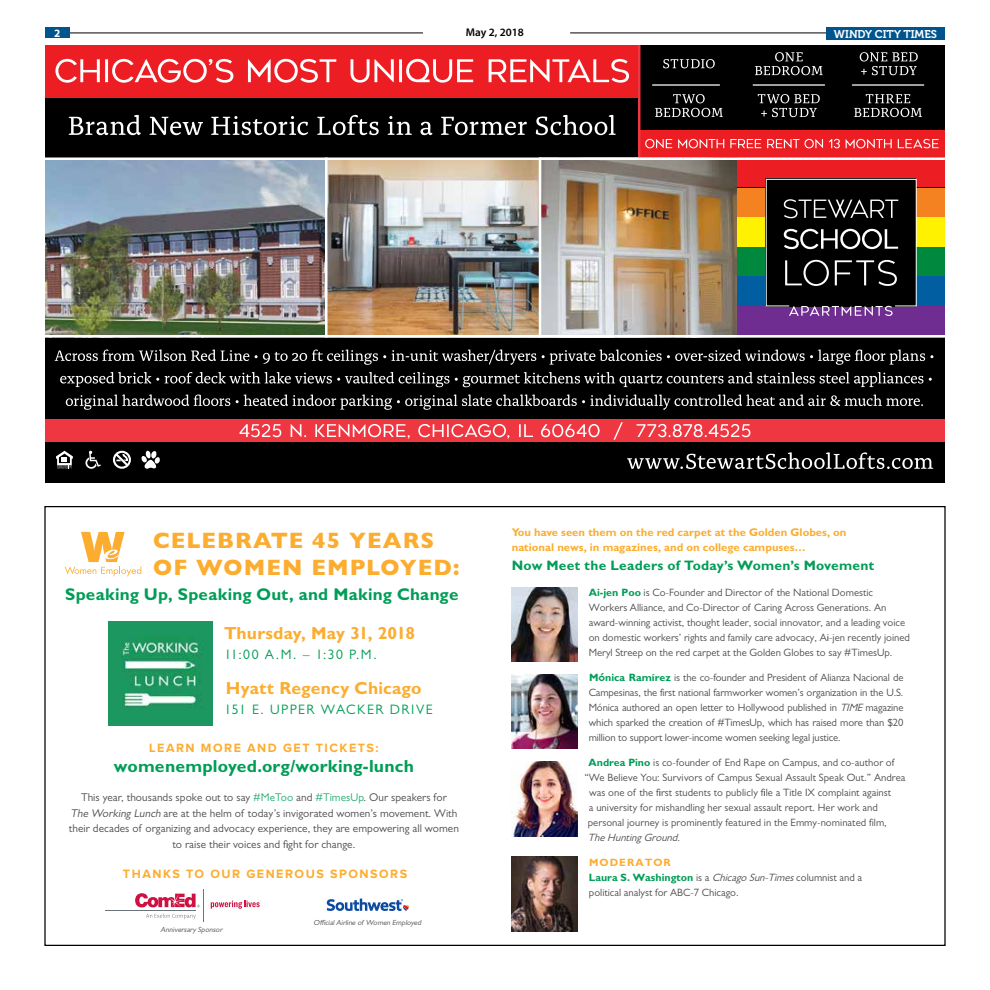
<style>
.page{position:relative;width:990px;height:990px;background:#fff}
.page>*{position:absolute;margin:0;border:0;box-sizing:border-box;transform-origin:0 0}
.t1{font:800 22.5px/27px "Gill Sans MT Pro";letter-spacing:.05em;color:#fcad30}
.t2{font:700 17.5px "Gill Sans MT Pro";letter-spacing:.01em;color:#fcad30}
.t3{font:700 17.5px "Gill Sans MT Pro";letter-spacing:.01em;color:#009d57}
.t4{font:700 17px "Gill Sans MT Pro";letter-spacing:.015em;color:#009d57}
.t5{font:700 13.75px "Gill Sans MT Pro";letter-spacing:.015em;color:#009d57}
.t6{font:13.75px "Gill Sans MT Pro";letter-spacing:.11em;color:#009d57}
.t7{font:700 12.5px "Proxima Nova";letter-spacing:.12em;color:#fcad30}
.t8{font:11.25px/15.6px "Gill Sans MT Pro";letter-spacing:.005em;color:#4d4d4f;text-align:center}
.t9{font:700 11.25px/15px "Gill Sans MT Pro";color:#fcad30}
.t10{font:11.25px "Museo 700";color:#fff}
.t11{font:600 11.25px "Myriad Pro";color:#000}
.t12{font:700 11.25px "Myriad Pro";color:#fff}
.t13{font:10.62px/15px "Gill Sans MT Pro";color:#4d4d4f}
.t14{font:italic 10.62px "Gill Sans MT Pro";color:#4d4d4f}
.t15{font:italic 7.38px "Gill Sans MT Pro";color:#4d4d4f}
.s1{color:#26ac70}
.s2{font-style:italic}
.s3{font-weight:700;color:#009d57}
.s4{font-family:"Gill Sans"}
.s5{font-style:normal}
.s6{font-weight:700;color:#fcad30}
</style>
<div class="page">
<hr style="left:570px;top:33px;width:374px;height:1px;background:#000">
<hr style="left:65px;top:33px;width:358px;height:1px;background:#000">
<div style="left:45px;top:27px;width:25px;height:11px;background:#00558f"></div>
<div style="left:826px;top:27px;width:119px;height:13px;background:#00558f"></div>
<img style="left:512px;top:674px;width:65px;height:75px">
<img style="left:512px;top:856px;width:66px;height:75px">
<img style="left:512px;top:587px;width:65px;height:75px">
<img style="left:512px;top:761px;width:65px;height:75px">
<img style="left:109px;top:621px;width:104px;height:104px">
<svg style="left:146px;top:914px;width:50px;height:5px"></svg>
<hr style="left:105px;top:910px;width:91px;height:1px;background:#68737a">
<hr style="left:204px;top:889px;width:1px;height:33px;background:#68737a">
<svg style="left:135px;top:893px;width:65px;height:14px"></svg>
<svg style="left:211px;top:901px;width:49px;height:8px"></svg>
<svg style="left:327px;top:899px;width:82px;height:12px"></svg>
<svg style="left:65px;top:532px;width:76px;height:44px"></svg>
<div style="left:45px;top:45px;width:900px;height:437px;background:#000"></div>
<div style="left:737px;top:158px;width:208px;height:29px;background:#ed1d24"></div>
<div style="left:737px;top:188px;width:208px;height:30px;background:#f58220"></div>
<div style="left:737px;top:217px;width:208px;height:30px;background:#fff200"></div>
<div style="left:737px;top:247px;width:208px;height:30px;background:#00883e"></div>
<div style="left:737px;top:276px;width:208px;height:30px;background:#005ea1"></div>
<div style="left:737px;top:306px;width:208px;height:32px;background:#6f2c91"></div>
<svg style="left:766px;top:179px;width:151px;height:137px;background:#231f25"></svg>
<img style="left:541px;top:160px;width:196px;height:175px">
<img style="left:45px;top:160px;width:293px;height:175px">
<img style="left:328px;top:161px;width:211px;height:174px">
<div style="left:45px;top:419px;width:900px;height:23px;background:#ef3742"></div>
<div style="left:639px;top:130px;width:306px;height:27px;background:#ed1d24"></div>
<svg style="left:645px;top:139px;width:294px;height:9px"></svg>
<svg style="left:627px;top:452px;width:306px;height:17px"></svg>
<div style="left:45px;top:45px;width:594px;height:53px;background:#ed1d24"></div>
<svg style="left:55px;top:59px;width:574px;height:24px"></svg>
<svg style="left:69px;top:115px;width:547px;height:20px"></svg>
<hr style="left:325px;top:158px;width:3px;height:180px;background:#fff">
<hr style="left:539px;top:158px;width:2px;height:180px;background:#fff">
<svg style="left:240px;top:422px;width:510px;height:18px"></svg>
<svg style="left:66px;top:395px;width:857px;height:15px"></svg>
<svg style="left:60px;top:372px;width:872px;height:15px"></svg>
<svg style="left:55px;top:350px;width:878px;height:15px"></svg>
<hr style="left:45px;top:335px;width:900px;height:3px;background:#fff">
<hr style="left:45px;top:158px;width:900px;height:2px;background:#fff">
<svg style="left:854px;top:94px;width:68px;height:23px"></svg>
<svg style="left:663px;top:59px;width:52px;height:9px"></svg>
<svg style="left:755px;top:52px;width:68px;height:23px"></svg>
<svg style="left:860px;top:52px;width:58px;height:23px"></svg>
<svg style="left:655px;top:94px;width:68px;height:23px"></svg>
<svg style="left:758px;top:94px;width:62px;height:23px"></svg>
<hr style="left:653px;top:84px;width:66px;height:2px;background:#fff">
<hr style="left:852px;top:84px;width:72px;height:2px;background:#fff">
<hr style="left:753px;top:84px;width:72px;height:2px;background:#fff">
<svg style="left:85px;top:451px;width:16px;height:18px"></svg>
<svg style="left:141px;top:451px;width:19px;height:18px"></svg>
<svg style="left:56px;top:451px;width:17px;height:18px"></svg>
<svg style="left:113px;top:451px;width:18px;height:18px"></svg>
<hr style="left:638px;top:45px;width:2px;height:112px;background:#ef3742">
<p class="t12" style="left:54px;top:26px;width:8px">2</p>
<p class="t11" style="left:466px;top:25px;width:60px">May 2, 2018</p>
<p class="t10" style="left:834px;top:28px;width:105px">WINDY CITY TIMES</p>
<h1 class="t1" style="left:153px;top:527px;width:308px">CELEBRATE 45 YEARS<br>OF WOMEN EMPLOYED:</h1>
<h3 class="t4" style="left:65px;top:584px;width:395px">Speaking Up, Speaking Out, and Making Change</h3>
<h2 class="t2" style="left:224px;top:622px;width:193px">Thursday, May 31, 2018</h2>
<p class="t6" style="left:224px;top:646px;width:154px">11:00 A.M. – 1:30 P.M.</p>
<h2 class="t2" style="left:226px;top:677px;width:197px">Hyatt Regency Chicago</h2>
<p class="t6" style="left:224px;top:701px;width:210px">151 E. UPPER WACKER DRIVE</p>
<p class="t7" style="left:149px;top:742px;width:231px">LEARN MORE AND GET TICKETS:</p>
<h2 class="t3" style="left:114px;top:755px;width:302px">womenemployed.org/working-lunch</h2>
<p class="t8" style="left:69px;top:789px;width:391px">This year, thousands spoke out to say <span class="s1">#MeToo</span> and <span class="s1">#TimesUp</span>. Our speakers for<br><span class="s2">The Working Lunch</span> are at the helm of today’s invigorated women’s movement. With their decades of organizing and advocacy experience, they are empowering all women to raise their voices and fight for change.</p>
<p class="t7" style="left:123px;top:868px;width:286px">THANKS TO OUR GENEROUS SPONSORS</p>
<p class="t15" style="left:161px;top:925px;width:65px">Anniversary Sponsor</p>
<p class="t15" style="left:314px;top:918px;width:111px">OfficialAirline of Women Employed</p>
<p class="t9" style="left:512px;top:524px;width:336px">You have seen them on the red carpet at the Golden Globes, on national news, in magazines, and on college campuses…</p>
<p class="t5" style="left:512px;top:557px;width:364px">Now Meet the Leaders of Today’s Women’s Movement</p>
<p class="t13" style="left:589px;top:585px;width:323px"><span class="s3">Ai-jen Poo</span> is Co-Founder and Director of the National Domestic Workers Alliance, and Co-Director of Caring Across Generations. An award-winning activist, thought leader, social innovator, and a leading voice on domestic workers’ rights and family care advocacy, A<span class="s4">i</span>-jen recently joined Meryl Streep on the red carpet at the Golden Globes to say #TimesUp.</p>
<p class="t13" style="left:589px;top:670px;width:316px;text-align:justify"><span class="s3">MÓnica Ramírez</span> is the co-founder and President of Alianza Nacional de Campesinas, the first national farmworker women’s organization in the U.S.<br>Mónica authored an open letter to Hollywood published in <span class="s2">TIME</span>magazine which sparked the creation of #TimesUp, which has raised more than $20 million to support lower-income women seeking legal justice.</p>
<p class="t13" style="left:588px;top:755px;width:307px"><span class="s3">Andrea Pino</span> is co-founder of End Rape on Campus, and co-author of</p>
<p class="t13" style="left:584px;top:770px;width:323px">“We Believe You: Survivors of Campus Sexual Assault Speak Out.” Andrea</p>
<p class="t13" style="left:589px;top:785px;width:304px">was one of the first students to publicly file a Title IX complaint against</p>
<p class="t13" style="left:589px;top:800px;width:290px">a university for mishandling her sexual assault report. Her work and</p>
<p class="t13" style="left:588px;top:815px;width:301px">personal journey is prominently featured in the Emmy-nominated film,</p>
<p class="t14" style="left:588px;top:831px;width:94px">TheHuntingGround<span class="s5">.</span></p>
<p class="t13" style="left:589px;top:855px;width:275px"><span class="s6">MODERATOR<br></span><span class="s3">Laura S. Washington</span> is a <span class="s2">ChicagoSun-Times</span>columnist and a political analyst for ABC-7 Chicago.</p>
</div>
